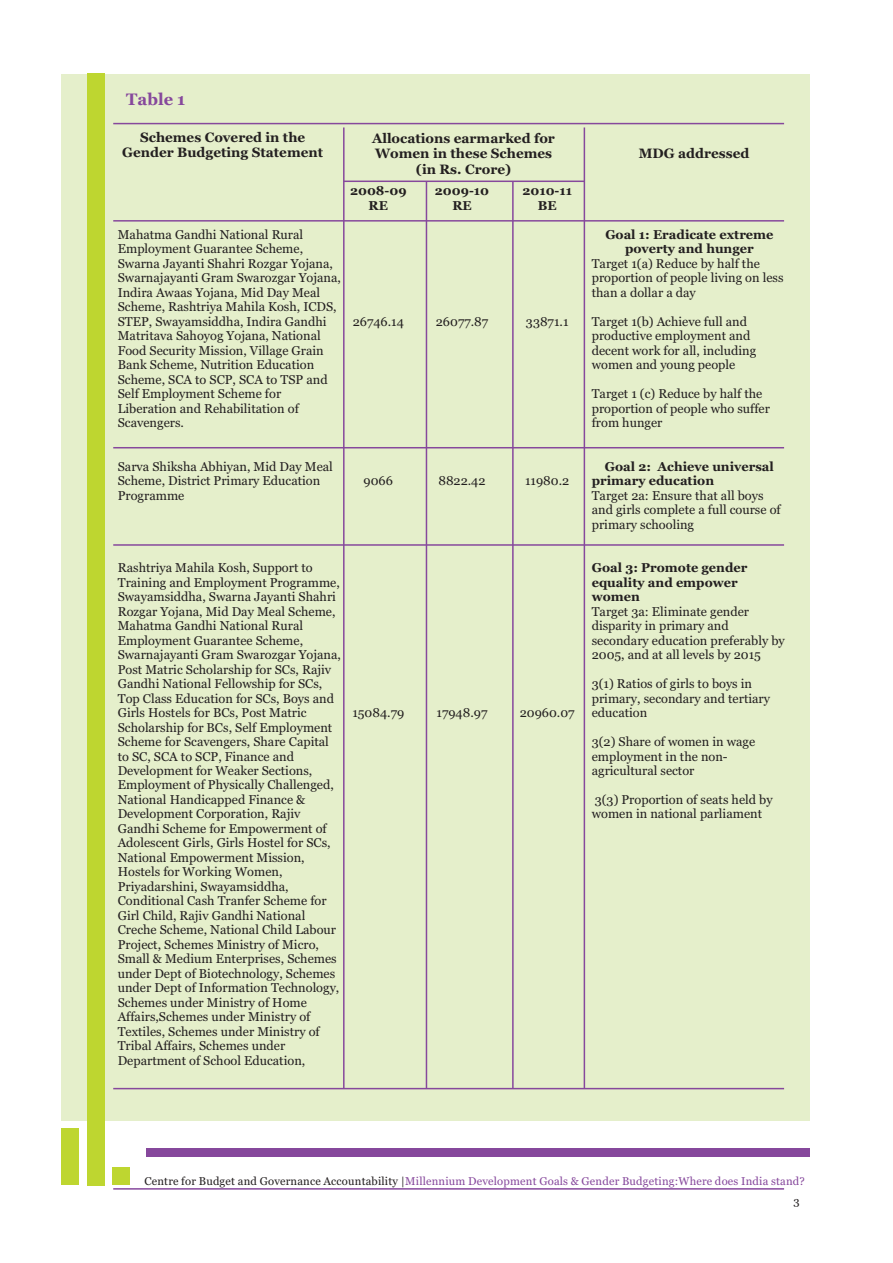
<style>
.page{position:relative;width:893px;height:1263px;background:#fff}
.page>*{position:absolute;margin:0;border:0;box-sizing:border-box;transform-origin:0 0}
.t1{font:700 16.5px "Georgia";color:#86489c}
.t2{font:700 13.5px "Georgia";color:#231f20}
.t3{font:12.75px/14.5px "Georgia";color:#231f20}
.t4{font:700 12.75px "Georgia";color:#231f20}
.t5{font:11.25px "Georgia";letter-spacing:.015em;color:#86489c}
.t6{font:11.25px "Georgia";color:#231f20}
.s1{color:#231f20}
</style>
<div class="page">
<div style="left:61px;top:74px;width:748px;height:1046px;background:#e5efcb"></div>
<div style="left:147px;top:1148px;width:663px;height:9px;background:#86489c"></div>
<div style="left:112px;top:1167px;width:17px;height:18px;background:#bed630"></div>
<div style="left:87px;top:73px;width:18px;height:1112px;background:#bed630"></div>
<div style="left:61px;top:1129px;width:18px;height:56px;background:#bed630"></div>
<hr style="left:343px;top:127px;width:2px;height:961px;background:#86489c">
<hr style="left:584px;top:127px;width:1px;height:961px;background:#86489c">
<hr style="left:426px;top:182px;width:1px;height:906px;background:#86489c">
<hr style="left:512px;top:182px;width:2px;height:906px;background:#86489c">
<hr style="left:344px;top:181px;width:240px;height:1px;background:#86489c">
<hr style="left:113px;top:220px;width:671px;height:2px;background:#86489c">
<hr style="left:113px;top:1188px;width:671px;height:1px;background:#86489c">
<hr style="left:113px;top:447px;width:671px;height:1px;background:#86489c">
<hr style="left:113px;top:544px;width:671px;height:2px;background:#86489c">
<hr style="left:113px;top:123px;width:671px;height:1px;background:#86489c">
<hr style="left:113px;top:1088px;width:671px;height:1px;background:#86489c">
<p class="t1" style="left:126px;top:93px;width:61px">Table 1</p>
<p class="t2" style="left:140px;top:132px;width:167px">Schemes Covered in the</p>
<p class="t2" style="left:372px;top:133px;width:184px">Allocations earmarked for</p>
<p class="t2" style="left:122px;top:147px;width:202px">Gender Budgeting Statement</p>
<p class="t2" style="left:375px;top:148px;width:179px">Women in these Schemes</p>
<p class="t2" style="left:639px;top:148px;width:112px">MDG addressed</p>
<p class="t2" style="left:416px;top:164px;width:97px">(in Rs. Crore)</p>
<p class="t4" style="left:350px;top:186px;width:58px">2008-09</p>
<p class="t4" style="left:435px;top:186px;width:56px">2009-10</p>
<p class="t4" style="left:522px;top:186px;width:51px">2010-11</p>
<p class="t4" style="left:369px;top:200px;width:21px">RE</p>
<p class="t4" style="left:452px;top:200px;width:21px">RE</p>
<p class="t4" style="left:538px;top:200px;width:20px">BE</p>
<p class="t3" style="left:118px;top:228px;width:187px">Mahatma Gandhi National Rural</p>
<p class="t4" style="left:605px;top:229px;width:170px">Goal 1: Eradicate extreme</p>
<p class="t3" style="left:118px;top:243px;width:187px">Employment Guarantee Scheme,</p>
<p class="t4" style="left:625px;top:244px;width:130px">poverty and hunger</p>
<p class="t3" style="left:118px;top:257px;width:217px">Swarna Jayanti Shahri Rozgar Yojana,</p>
<p class="t3" style="left:592px;top:257px;width:170px">Target 1(a) Reduce by half the</p>
<p class="t3" style="left:118px;top:272px;width:225px">Swarnajayanti Gram Swarozgar Yojana,</p>
<p class="t3" style="left:592px;top:272px;width:193px">proportion of people living on less</p>
<p class="t3" style="left:118px;top:286px;width:204px">Indira Awaas Yojana, Mid Day Meal</p>
<p class="t3" style="left:592px;top:286px;width:106px">than a dollar a day</p>
<p class="t3" style="left:118px;top:301px;width:220px">Scheme, Rashtriya Mahila Kosh, ICDS,<br>STEP, Swayamsiddha, Indira Gandhi</p>
<p class="t3" style="left:353px;top:315px;width:53px">26746.14</p>
<p class="t3" style="left:436px;top:315px;width:54px">26077.87</p>
<p class="t3" style="left:526px;top:315px;width:44px">33871.1</p>
<p class="t3" style="left:592px;top:315px;width:157px">Target 1(b) Achieve full and</p>
<p class="t3" style="left:118px;top:330px;width:205px">Matritava Sahoyog Yojana, National</p>
<p class="t3" style="left:592px;top:330px;width:160px">productive employment and</p>
<p class="t3" style="left:118px;top:344px;width:207px">Food Security Mission, Village Grain</p>
<p class="t3" style="left:592px;top:344px;width:166px">decent work for all, including</p>
<p class="t3" style="left:118px;top:359px;width:198px">Bank Scheme, Nutrition Education</p>
<p class="t3" style="left:592px;top:359px;width:145px">women and young people</p>
<p class="t3" style="left:118px;top:373px;width:211px">Scheme, SCA to SCP, SCA to TSP and<br>Self Employment Scheme for</p>
<p class="t3" style="left:592px;top:388px;width:172px">Target 1 (c) Reduce by half the</p>
<p class="t3" style="left:118px;top:402px;width:183px">Liberation and Rehabilitation of</p>
<p class="t3" style="left:592px;top:402px;width:180px">proportion of people who suffer</p>
<p class="t3" style="left:118px;top:417px;width:68px">Scavengers.</p>
<p class="t3" style="left:592px;top:417px;width:72px">from hunger</p>
<p class="t3" style="left:118px;top:460px;width:217px">Sarva Shiksha Abhiyan, Mid Day Meal</p>
<p class="t4" style="left:605px;top:461px;width:171px">Goal 2: Achieve universal</p>
<p class="t3" style="left:118px;top:474px;width:204px">Scheme, District Primary Education</p>
<p class="t3" style="left:364px;top:474px;width:31px">9066</p>
<p class="t3" style="left:438px;top:474px;width:49px">8822.42</p>
<p class="t3" style="left:525px;top:474px;width:46px">11980.2</p>
<p class="t4" style="left:592px;top:476px;width:124px">primary education</p>
<p class="t3" style="left:118px;top:489px;width:68px">Programme</p>
<p class="t3" style="left:592px;top:489px;width:190px">Target 2a: Ensure that all boys and girls complete a full course of primary schooling</p>
<p class="t3" style="left:118px;top:561px;width:197px">Rashtriya Mahila Kosh, Support to</p>
<p class="t4" style="left:592px;top:562px;width:157px">Goal 3: Promote gender</p>
<p class="t3" style="left:118px;top:576px;width:224px">Training and Employment Programme,</p>
<p class="t4" style="left:592px;top:577px;width:147px">equality and empower</p>
<p class="t3" style="left:118px;top:590px;width:220px">Swayamsiddha, Swarna Jayanti Shahri</p>
<p class="t4" style="left:592px;top:591px;width:50px">women</p>
<p class="t3" style="left:118px;top:605px;width:219px">Rozgar Yojana, Mid Day Meal Scheme,</p>
<p class="t3" style="left:592px;top:605px;width:159px">Target 3a: Eliminate gender</p>
<p class="t3" style="left:118px;top:619px;width:187px">Mahatma Gandhi National Rural</p>
<p class="t3" style="left:592px;top:619px;width:139px">disparity in primary and</p>
<p class="t3" style="left:118px;top:634px;width:187px">Employment Guarantee Scheme,</p>
<p class="t3" style="left:592px;top:634px;width:194px">secondary education preferably by</p>
<p class="t3" style="left:118px;top:648px;width:225px">Swarnajayanti Gram Swarozgar Yojana,</p>
<p class="t3" style="left:592px;top:648px;width:171px">2005, and at all levels by 2015</p>
<p class="t3" style="left:118px;top:663px;width:215px">Post Matric Scholarship for SCs, Rajiv<br>Gandhi National Fellowship for SCs,</p>
<p class="t3" style="left:592px;top:677px;width:162px">3(1) Ratios of girls to boys in</p>
<p class="t3" style="left:118px;top:692px;width:218px">Top Class Education for SCs, Boys and</p>
<p class="t3" style="left:592px;top:692px;width:180px">primary, secondary and tertiary</p>
<p class="t3" style="left:118px;top:706px;width:190px">Girls Hostels for BCs, Post Matric</p>
<p class="t3" style="left:352px;top:706px;width:53px">15084.79</p>
<p class="t3" style="left:437px;top:706px;width:52px">17948.97</p>
<p class="t3" style="left:520px;top:706px;width:56px">20960.07</p>
<p class="t3" style="left:592px;top:706px;width:57px">education</p>
<p class="t3" style="left:118px;top:721px;width:216px">Scholarship for BCs, Self Employment<br>Scheme for Scavengers, Share Capital</p>
<p class="t3" style="left:592px;top:735px;width:165px">3(2) Share of women in wage</p>
<p class="t3" style="left:118px;top:750px;width:178px">to SC, SCA to SCP, Finance and</p>
<p class="t3" style="left:592px;top:750px;width:137px">employment in the non-</p>
<p class="t3" style="left:118px;top:764px;width:196px">Development for Weaker Sections,</p>
<p class="t3" style="left:592px;top:764px;width:104px">agricultural sector</p>
<p class="t3" style="left:118px;top:779px;width:218px">Employment of Physically Challenged,<br>National Handicapped Finance &amp;</p>
<p class="t3" style="left:595px;top:793px;width:179px">3(3) Proportion of seats held by</p>
<p class="t3" style="left:118px;top:808px;width:184px">Development Corporation, Rajiv</p>
<p class="t3" style="left:592px;top:808px;width:172px">women in national parliament</p>
<p class="t3" style="left:118px;top:822px;width:223px">Gandhi Scheme for Empowerment of Adolescent Girls, Girls Hostel for SCs, National Empowerment Mission, Hostels for Working Women, Priyadarshini, Swayamsiddha, Conditional Cash Tranfer Scheme for Girl Child, Rajiv Gandhi National Creche Scheme, National Child Labour Project, Schemes Ministry of Micro, Small &amp; Medium Enterprises, Schemes under Dept of Biotechnology, Schemes under Dept of Information Technology, Schemes under Ministry of Home Affairs,Schemes under Ministry of Textiles, Schemes under Ministry of Tribal Affairs, Schemes under Department of School Education,</p>
<p class="t5" style="left:144px;top:1176px;width:662px"><span class="s1">Centre for Budget and Governance Accountability |</span>Millennium Development Goals &amp; Gender Budgeting:Where does India stand?</p>
<p class="t6" style="left:793px;top:1196px;width:8px">3</p>
</div>
